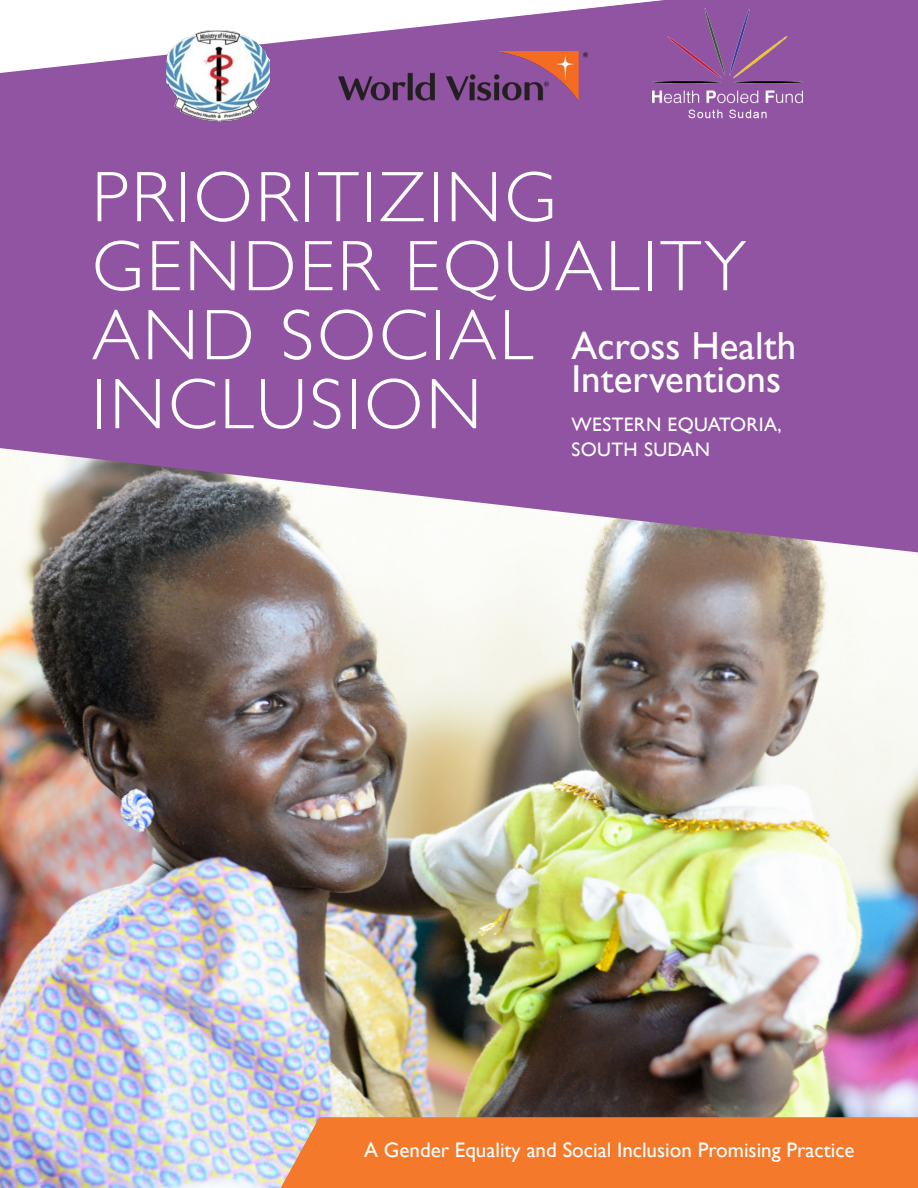
<style>
.page{position:relative;width:918px;height:1188px;background:#fff}
.page>*{position:absolute;margin:0;border:0;box-sizing:border-box;transform-origin:0 0}
.t1{font:300 72px/69px "Gill Sans";letter-spacing:.04em;color:#fff}
.H2-cover{font:39px/33px "Gill Sans";color:#fff}
.t2{font:21px "Gill Sans";color:#fff}
.H2-cover-2{font:19.5px/25.5px "Gill Sans";letter-spacing:.02em;color:#fff}
</style>
<div class="page">
<img style="left:0;top:552px;width:918px;height:636px">
<svg style="left:0;top:0;width:918px;height:552px;background:#945ea3"></svg>
<img style="left:652px;top:8px;width:150px;height:117px">
<div style="left:281px;top:1117px;width:637px;height:71px;background:#f4792a"></div>
<svg style="left:0;top:0;width:664px;height:73px"></svg>
<img style="left:167px;top:29px;width:102px;height:93px">
<img style="left:339px;top:51px;width:248px;height:50px">
<h1 class="t1" style="left:92px;top:163px;width:656px">PRIORITIZING<br>GENDER EQUALITY<br>AND SOCIAL<br>INCLUSION</h1>
<p class="H2-cover" style="left:572px;top:328px;width:226px">Across Health<br>Interventions</p>
<p class="H2-cover-2" style="left:572px;top:411px;width:212px">WESTERN EQUATORIA,<br>SOUTH SUDAN</p>
<h4 class="t2" style="left:364px;top:1138px;width:492px">A Gender Equality and Social Inclusion Promising Practice</h4>
</div>
